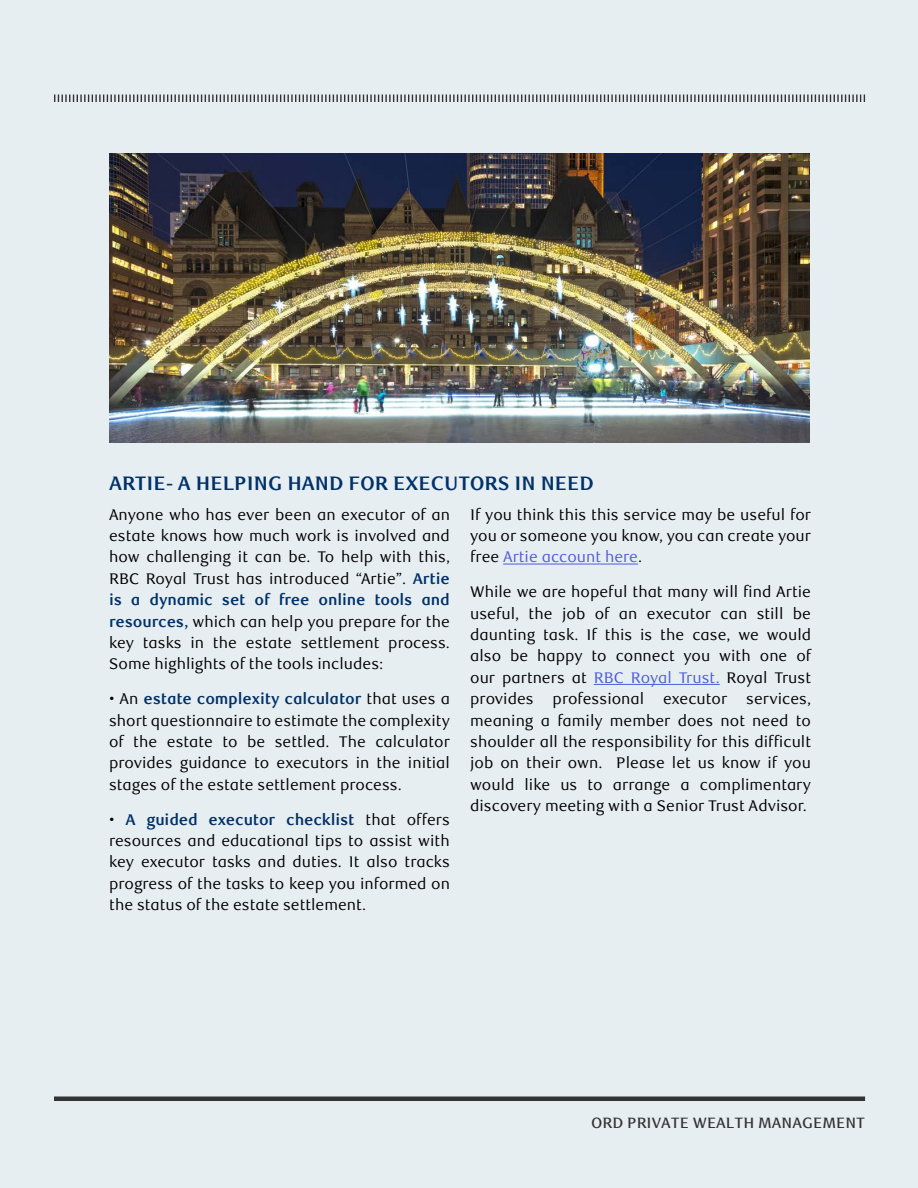
<style>
.page{position:relative;width:918px;height:1188px;background:#fff}
.page>*{position:absolute;margin:0;border:0;box-sizing:border-box;transform-origin:0 0}
.t1{font:700 19.5px "RBC Text";color:#003168}
.t2{font:15.3px/21.3px "RBC Text";color:#000;text-align:justify}
.t3{font:500 15px "RBC Text";color:#333334}
.s1{font-weight:700;color:#003168}
.s2{color:#4f5cd6}
</style>
<div class="page">
<div style="left:1px;top:0;width:917px;height:1188px;background:#e7eef1"></div>
<img style="left:109px;top:154px;width:701px;height:289px">
<div style="left:54px;top:1096px;width:811px;height:5px;background:#333334"></div>
<svg style="left:54px;top:94px;width:812px;height:8px"></svg>
<hr style="left:503px;top:564px;width:135px;height:1px;background:#4f5cd6">
<hr style="left:594px;top:684px;width:126px;height:1px;background:#4f5cd6">
<p class="t1" style="left:109px;top:472px;width:487px">ARTIE- A HELPING HAND FOR EXECUTORS IN NEED</p>
<p class="t2" style="left:109px;top:504px;width:342px">Anyone who has ever been an executor of an estate knows how much work is involved and how challenging it can be. To help with this, RBC Royal Trust has introduced “Artie”. <span class="s1">Artie is a dynamic set of free online tools and resources,</span> which can help you prepare for the key tasks in the estate settlement process.<br>Some highlights of the tools includes:</p>
<p class="t2" style="left:109px;top:689px;width:342px">• An <span class="s1">estate complexity calculator</span> that uses a short questionnaire to estimate the complexity of the estate to be settled. The calculator provides guidance to executors in the initial stages of the estate settlement process.</p>
<p class="t2" style="left:109px;top:809px;width:342px">• <span class="s1">A guided executor checklist</span> that offers resources and educational tips to assist with key executor tasks and duties. It also tracks progress of the tasks to keep you informed on the status of the estate settlement.</p>
<p class="t2" style="left:470px;top:504px;width:342px">If you think this this service may be useful for you or someone you know, you can create your free <span class="s2">Artie account here</span>.</p>
<p class="t2" style="left:470px;top:582px;width:342px">While we are hopeful that many will find Artie useful, the job of an executor can still be daunting task. If this is the case, we would also be happy to connect you with one of our partners at <span class="s2">RBC Royal Trust.</span> Royal Trust provides professional executor services, meaning a family member does not need to shoulder all the responsibility for this difficult job on their own. Please let us know if you would like us to arrange a complimentary discovery meeting with a Senior Trust Advisor.</p>
<p class="t3" style="left:591px;top:1114px;width:275px">ORD PRIVATE WEALTH MANAGEMENT</p>
</div>
